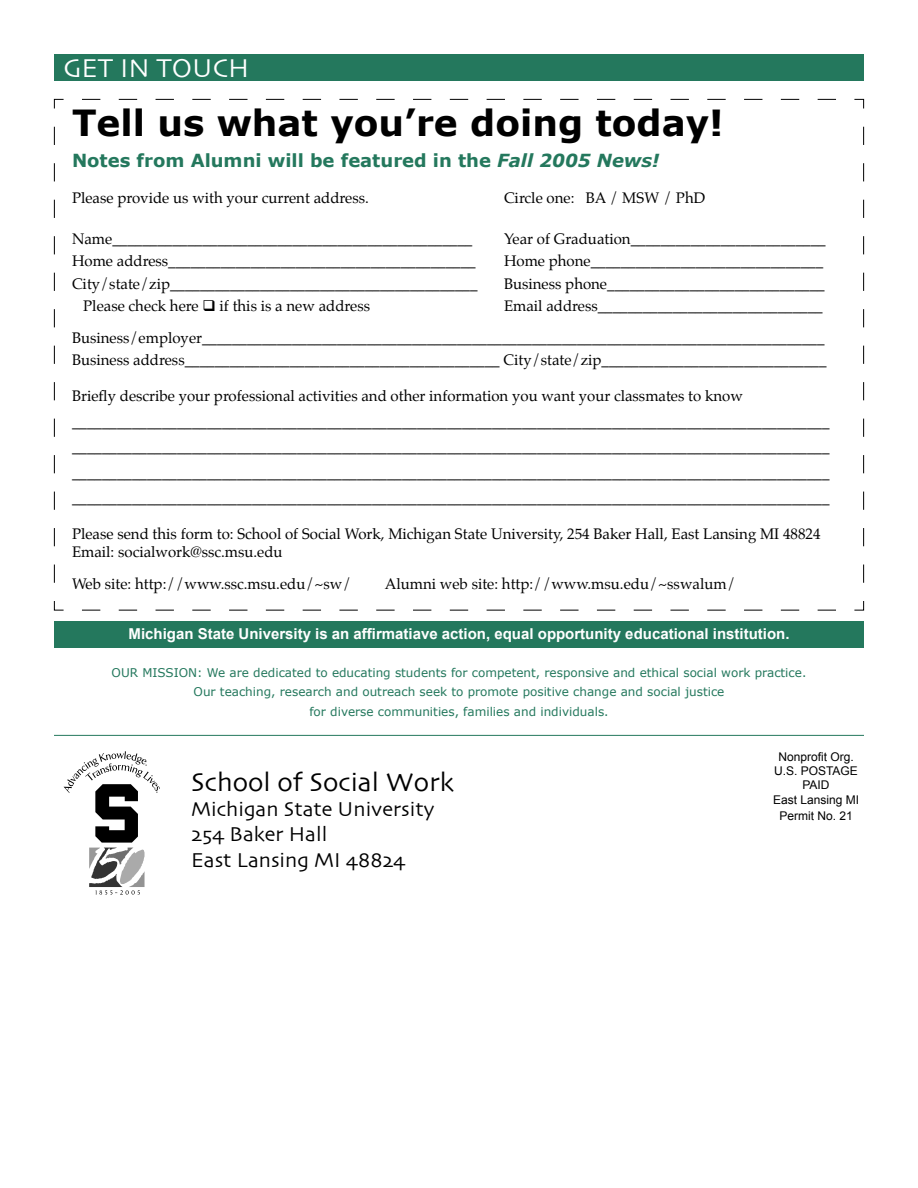
<style>
.page{position:relative;width:918px;height:1188px;background:#fff}
.page>*{position:absolute;margin:0;border:0;box-sizing:border-box;transform-origin:0 0}
.t1{font:700 36px "Verdana";color:#000}
.t2{font:27px "Skia";color:#000}
.t3{font:27px "Skia";color:#fff}
.t4{font:21px/25.2px "Skia";color:#000}
.t5{font:700 18px "Verdana";color:#24785d}
.t6{font:15px/25.5px "Palatino";color:#000}
.t7{font:700 15px "Arial";color:#fff}
.t8{font:12px/19.5px "Verdana";color:#24785d;text-align:center}
.t9{font:12px/14.4px "Arial";color:#000;text-align:center}
.s1{font-style:italic}
</style>
<div class="page">
<div style="left:54px;top:54px;width:810px;height:27px;background:#24785d"></div>
<svg style="left:54px;top:99px;width:810px;height:512px"></svg>
<div style="left:54px;top:621px;width:810px;height:27px;background:#24785d"></div>
<hr style="left:54px;top:735px;width:810px;height:1px;background:#24785d">
<svg style="left:64px;top:751px;width:96px;height:144px"></svg>
<h2 class="t3" style="left:63px;top:52px;width:188px">GET IN TOUCH</h2>
<h1 class="t1" style="left:72px;top:100px;width:653px">Tell us what you’re doing today!</h1>
<p class="t5" style="left:72px;top:149px;width:589px">Notes from Alumni will be featured in the <span class="s1">Fall 2005 News!</span></p>
<p class="t6" style="left:72px;top:186px;width:298px">Please provide us with your current address.</p>
<p class="t6" style="left:504px;top:186px;width:203px">Circle one: BA / MSW / PhD</p>
<p class="t6" style="left:72px;top:227px;width:402px">Name________________________________________________</p>
<p class="t6" style="left:504px;top:227px;width:323px">Year of Graduation__________________________</p>
<p class="t6" style="left:72px;top:249px;width:405px">Home address_________________________________________</p>
<p class="t6" style="left:504px;top:249px;width:321px">Home phone_______________________________</p>
<p class="t6" style="left:72px;top:272px;width:407px">City/state/zip_________________________________________</p>
<p class="t6" style="left:504px;top:272px;width:322px">Business phone_____________________________</p>
<p class="t6" style="left:83px;top:294px;width:288px">Please check here ❑ if this is a new address</p>
<p class="t6" style="left:72px;top:291px;width:754px;line-height:31.5px;text-align:right">Email address______________________________<br>Business/employer___________________________________________________________________________________</p>
<p class="t6" style="left:72px;top:348px;width:756px">Business address__________________________________________ City/state/zip______________________________</p>
<p class="t6" style="left:72px;top:384px;width:759px">Briefly describe your professional activities and other information you want your classmates to know _____________________________________________________________________________________________________ _____________________________________________________________________________________________________ _____________________________________________________________________________________________________ _____________________________________________________________________________________________________</p>
<p class="t6" style="left:72px;top:526px;width:750px;line-height:18px">Please send this form to: School of Social Work, Michigan State University, 254 Baker Hall, East Lansing MI 48824<br>Email: socialwork@ssc.msu.edu</p>
<p class="t6" style="left:72px;top:572px;width:281px">Web site: http://www.ssc.msu.edu/~sw/</p>
<p class="t6" style="left:385px;top:572px;width:353px">Alumni web site: http://www.msu.edu/~sswalum/</p>
<p class="t7" style="left:129px;top:626px;width:662px">Michigan State University is an affirmatiave action, equal opportunity educational institution.</p>
<p class="t8" style="left:112px;top:662px;width:696px">OUR MISSION: We are dedicated to educating students for competent, responsive and ethical social work practice.<br>Our teaching, research and outreach seek to promote positive change and social justice<br>for diverse communities, families and individuals.</p>
<h2 class="t2" style="left:191px;top:766px;width:264px">School of Social Work</h2>
<h3 class="t4" style="left:191px;top:798px;width:245px">Michigan State University<br>254 Baker Hall<br>East Lansing MI 48824</h3>
<p class="t9" style="left:773px;top:749px;width:88px">Nonprofit Org.<br>U.S. POSTAGE<br>PAID<br>East Lansing MI</p>
<p class="t9" style="left:779px;top:808px;width:75px">Permit No. 21</p>
</div>
